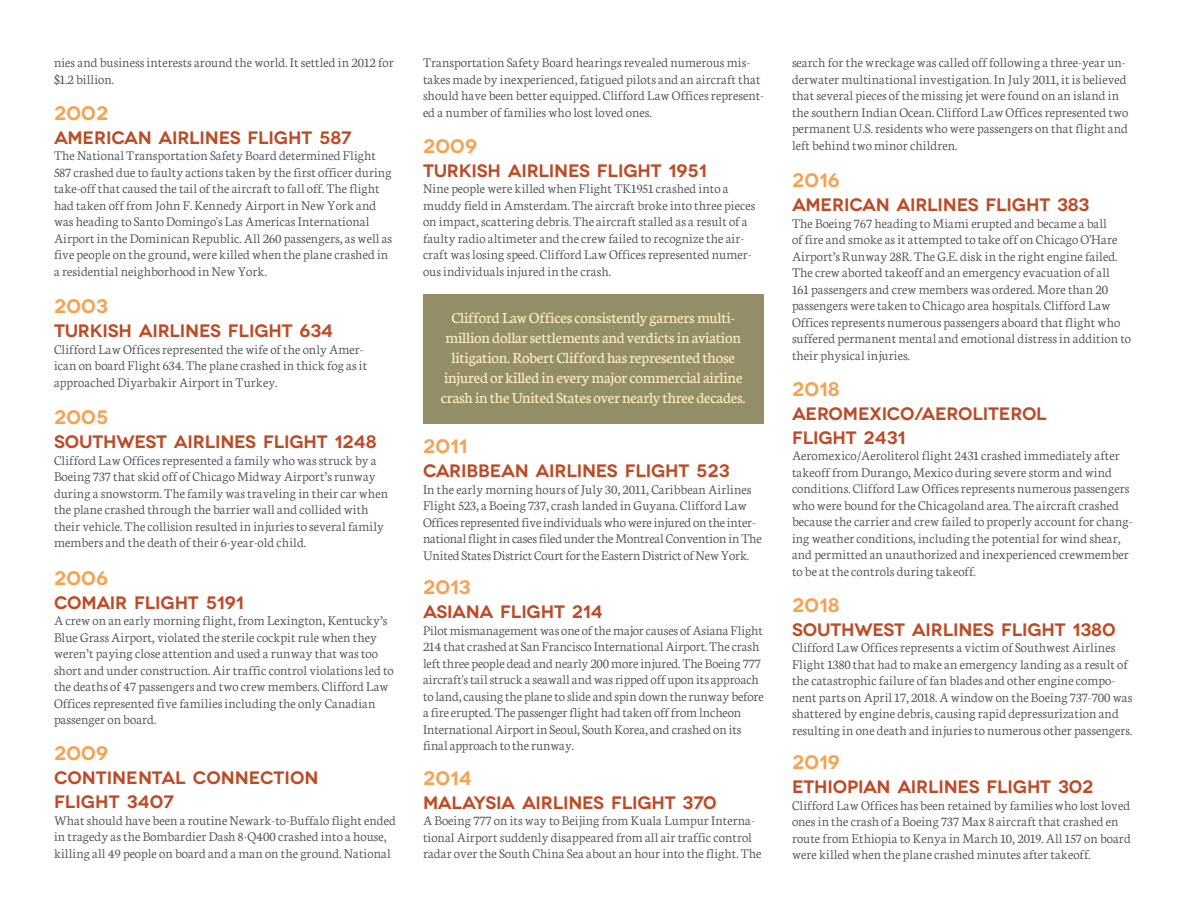
<style>
.page{position:relative;width:1188px;height:918px;background:#fff}
.page>*{position:absolute;margin:0;border:0;box-sizing:border-box;transform-origin:0 0}
.t1{font:600 19.5px "Novecentowide";color:#f6a251}
.t2{font:600 18px/24px "Novecentowide";letter-spacing:-.01em;color:#bd4b26}
.t3{font:16.5px/19.8px "Neuton";letter-spacing:-.01em;color:#ffeec4;text-align:center}
.t4{font:300 14.25px/16.5px "Neuton";color:#4c4d4d}
</style>
<div class="page">
<div style="left:423px;top:294px;width:341px;height:130px;background:#938e67"></div>
<p class="t4" style="left:54px;top:54px;width:341px">nies and business interests around the world. It settled in 2012 for $1.2 billion.</p>
<h1 class="t1" style="left:54px;top:101px;width:56px">2002</h1>
<p class="t2" style="left:54px;top:126px;width:299px">AMERICAN AIRLINES FLIGHT 587</p>
<p class="t4" style="left:54px;top:147px;width:340px">The National Transportation Safety Board determined Flight 587 crashed due to faulty actions taken by the first officer during take-off that caused the tail of the aircraft to fall off. The flight had taken off from John F. Kennedy Airport in New York and was heading to Santo Domingo's Las Americas International Airport in the Dominican Republic. All 260 passengers, as well as five people on the ground, were killed when the plane crashed in a residential neighborhood in New York.</p>
<h1 class="t1" style="left:54px;top:295px;width:55px">2003</h1>
<p class="t2" style="left:54px;top:319px;width:281px">TURKISH AIRLINES FLIGHT 634</p>
<p class="t4" style="left:54px;top:341px;width:315px">Clifford Law Offices represented the wife of the only Amer&shy;ican on board Flight 634. The plane crashed in thick fog as it approached Diyarbakir Airport in Turkey.</p>
<h1 class="t1" style="left:54px;top:406px;width:56px">2005</h1>
<p class="t2" style="left:54px;top:430px;width:324px">SOUTHWEST AIRLINES FLIGHT 1248</p>
<p class="t4" style="left:54px;top:452px;width:336px">Clifford Law Offices represented a family who was struck by a Boeing 737 that skid off of Chicago Midway Airport’s runway during a snowstorm. The family was traveling in their car when the plane crashed through the barrier wall and collided with their vehicle. The collision resulted in injuries to several family members and the death of their 6-year-old child.</p>
<h1 class="t1" style="left:54px;top:566px;width:56px">2006</h1>
<p class="t2" style="left:54px;top:591px;width:192px">COMAIR FLIGHT 5191</p>
<p class="t4" style="left:54px;top:612px;width:341px">A crew on an early morning flight, from Lexington, Kentucky’s Blue Grass Airport, violated the sterile cockpit rule when they weren’t paying close attention and used a runway that was too short and under construction. Air traffic control violations led to the deaths of 47 passengers and two crew members. Clifford Law Offices represented five families including the only Canadian passenger on board.</p>
<h1 class="t1" style="left:54px;top:742px;width:56px">2009</h1>
<p class="t2" style="left:54px;top:766px;width:266px">CONTINENTAL CONNECTION<br>FLIGHT 3407</p>
<p class="t4" style="left:54px;top:812px;width:343px">What should have been a routine Newark-to-Buffalo flight ended in tragedy as the Bombardier Dash 8-Q400 crashed into a house, killing all 49 people on board and a man on the ground. National</p>
<p class="t4" style="left:423px;top:54px;width:343px">Transportation Safety Board hearings revealed numerous mis&shy;takes made by inexperienced, fatigued pilots and an aircraft that should have been better equipped. Clifford Law Offices represent&shy;ed a number of families who lost loved ones.</p>
<h1 class="t1" style="left:423px;top:134px;width:56px">2009</h1>
<p class="t2" style="left:423px;top:159px;width:285px">TURKISH AIRLINES FLIGHT 1951</p>
<p class="t4" style="left:423px;top:180px;width:334px">Nine people were killed when Flight TK1951 crashed into a muddy field in Amsterdam. The aircraft broke into three pieces on impact, scattering debris. The aircraft stalled as a result of a faulty radio altimeter and the crew failed to recognize the air&shy;craft was losing speed. Clifford Law Offices represented numer&shy;ous individuals injured in the crash.</p>
<p class="t3" style="left:441px;top:308px;width:306px">Clifford Law Offices consistently garners multi&shy;million dollar settlements and verdicts in aviation litigation. Robert Clifford has represented those injured or killed in every major commercial airline crash in the United States over nearly three decades.</p>
<h1 class="t1" style="left:423px;top:435px;width:46px">2011</h1>
<p class="t2" style="left:423px;top:459px;width:308px">CARIBBEAN AIRLINES FLIGHT 523</p>
<p class="t4" style="left:423px;top:481px;width:340px">In the early morning hours of July 30, 2011, Caribbean Airlines Flight 523, a Boeing 737, crash landed in Guyana. Clifford Law Offices represented five individuals who were injured on the inter&shy;national flight in cases filed under the Montreal Convention in The United States District Court for the Eastern District of New York.</p>
<h1 class="t1" style="left:423px;top:576px;width:49px">2013</h1>
<p class="t2" style="left:423px;top:600px;width:182px">ASIANA FLIGHT 214</p>
<p class="t4" style="left:423px;top:622px;width:342px">Pilot mismanagement was one of the major causes of Asiana Flight 214 that crashed at San Francisco International Airport. The crash left three people dead and nearly 200 more injured. The Boeing 777 aircraft's tail struck a seawall and was ripped off upon its approach to land, causing the plane to slide and spin down the runway before a fire erupted. The passenger flight had taken off from lncheon International Airport in Seoul, South Korea, and crashed on its final approach to the runway.</p>
<h1 class="t1" style="left:423px;top:766px;width:51px">2014</h1>
<p class="t2" style="left:423px;top:791px;width:295px">MALAYSIA AIRLINES FLIGHT 370</p>
<p class="t4" style="left:423px;top:812px;width:340px">A Boeing 777 on its way to Beijing from Kuala Lumpur Interna&shy;tional Airport suddenly disappeared from all air traffic control radar over the South China Sea about an hour into the flight. The</p>
<p class="t4" style="left:792px;top:54px;width:338px">search for the wreckage was called off following a three-year un&shy;derwater multinational investigation. In July 2011, it is believed that several pieces of the missing jet were found on an island in the southern Indian Ocean. Clifford Law Offices represented two permanent U.S. residents who were passengers on that flight and left behind two minor children.</p>
<h1 class="t1" style="left:792px;top:169px;width:49px">2016</h1>
<p class="t2" style="left:792px;top:193px;width:299px">AMERICAN AIRLINES FLIGHT 383</p>
<p class="t4" style="left:792px;top:215px;width:341px">The Boeing 767 heading to Miami erupted and became a ball<br>of fire and smoke as it attempted to take off on Chicago O'Hare Airport’s Runway 28R. The G.E. disk in the right engine failed.<br>The crew aborted takeoff and an emergency evacuation of all<br>161 passengers and crew members was ordered. More than 20 passengers were taken to Chicago area hospitals. Clifford Law Offices represents numerous passengers aboard that flight who suffered permanent mental and emotional distress in addition to their physical injuries.</p>
<h1 class="t1" style="left:792px;top:377px;width:49px">2018</h1>
<p class="t2" style="left:792px;top:402px;width:256px">AEROMEXICO/AEROLITEROL<br>FLIGHT 2431</p>
<p class="t4" style="left:792px;top:447px;width:342px">Aeromexico/Aeroliterol flight 2431 crashed immediately after takeoff from Durango, Mexico during severe storm and wind conditions. Clifford Law Offices represents numerous passengers who were bound for the Chicagoland area. The aircraft crashed because the carrier and crew failed to properly account for chang&shy;ing weather conditions, including the potential for wind shear, and permitted an unauthorized and inexperienced crewmember to be at the controls during takeoff.</p>
<h1 class="t1" style="left:792px;top:593px;width:49px">2018</h1>
<p class="t2" style="left:792px;top:618px;width:325px">SOUTHWEST AIRLINES FLIGHT 1380</p>
<p class="t4" style="left:792px;top:639px;width:342px">Clifford Law Offices represents a victim of Southwest Airlines Flight 1380 that had to make an emergency landing as a result of the catastrophic failure of fan blades and other engine compo&shy;nent parts on April 17, 2018. A window on the Boeing 737-700 was shattered by engine debris, causing rapid depressurization and resulting in one death and injuries to numerous other passengers.</p>
<h1 class="t1" style="left:792px;top:751px;width:49px">2019</h1>
<p class="t2" style="left:792px;top:775px;width:303px">ETHIOPIAN AIRLINES FLIGHT 302</p>
<p class="t4" style="left:792px;top:797px;width:340px">Clifford Law Offices has been retained by families who lost loved ones in the crash of a Boeing 737 Max 8 aircraft that crashed en route from Ethiopia to Kenya in March 10, 2019. All 157 on board were killed when the plane crashed minutes after takeoff.</p>
</div>
